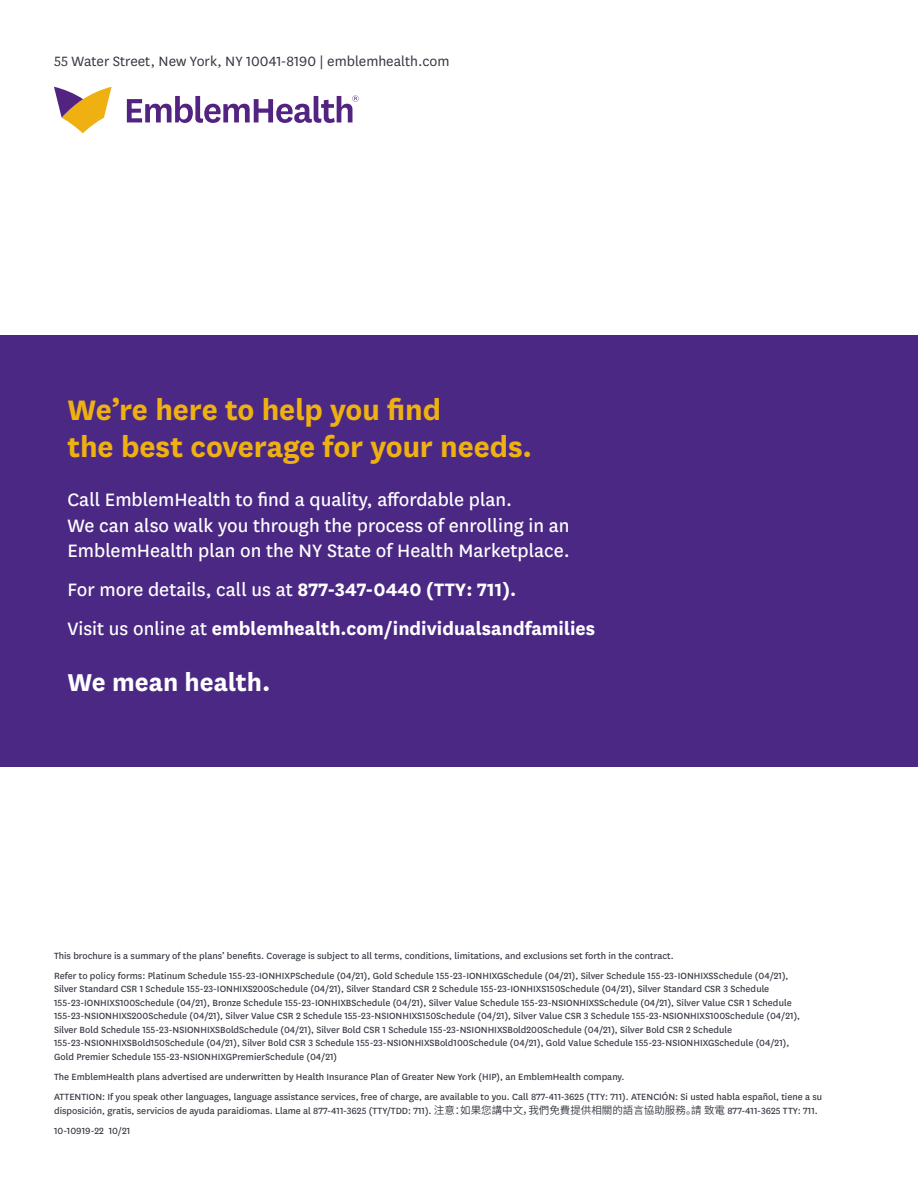
<style>
.page{position:relative;width:918px;height:1188px;background:#fff}
.page>*{position:absolute;margin:0;border:0;box-sizing:border-box;transform-origin:0 0}
.t1{font:700 33px/37.5px "National";letter-spacing:-.005em;color:#eeb111}
.t2{font:700 28.5px "National";color:#fff}
.t3{font:21px/25.5px "National";color:#fff}
.t4{font:700 21px/39px "National";color:#fff}
.t5{font:15.75px "National";color:#343741}
.t6{font:10.5px/13.5px "National";color:#343741}
.s1{font-weight:400}
.s2{font-family:"Noto Sans CJ Ksc";font-weight:600}
</style>
<div class="page">
<div style="left:0;top:335px;width:918px;height:432px;background:#4b2884"></div>
<svg style="left:54px;top:87px;width:58px;height:46px"></svg>
<svg style="left:127px;top:95px;width:232px;height:28px"></svg>
<h3 class="t5" style="left:54px;top:51px;width:397px">55 Water Street, New York, NY 10041-8190 | emblemhealth.com</h3>
<h1 class="t1" style="left:68px;top:389px;width:466px">We’re here to help you find<br>the best coverage for your needs.</h1>
<h3 class="t3" style="left:68px;top:486px;width:504px">Call EmblemHealth to find a quality, affordable plan.<br>We can also walk you through the process of enrolling in an<br>EmblemHealth plan on the NY State of Health Marketplace.</h3>
<h3 class="t4" style="left:68px;top:569px;width:529px"><span class="s1">For more details, call us at</span> 877-347-0440 (TTY: 711).<br><span class="s1">Visit us online at</span> emblemhealth.com/individualsandfamilies</h3>
<h2 class="t2" style="left:68px;top:662px;width:205px">We mean health.</h2>
<p class="t6" style="left:54px;top:945px;width:736px;line-height:20.2px">This brochure is a summary of the plans’ benefits. Coverage is subject to all terms, conditions, limitations, and exclusions set forth in the contract.<br>Refer to policy forms: Platinum Schedule 155-23-IONHIXPSchedule (04/21), Gold Schedule 155-23-IONHIXGSchedule (04/21), Silver Schedule 155-23-IONHIXSSchedule (04/21),</p>
<p class="t6" style="left:54px;top:982px;width:748px">Silver Standard CSR 1 Schedule 155-23-IONHIXS200Schedule (04/21), Silver Standard CSR 2 Schedule 155-23-IONHIXS150Schedule (04/21), Silver Standard CSR 3 Schedule 155-23-IONHIXS100Schedule (04/21), Bronze Schedule 155-23-IONHIXBSchedule (04/21), Silver Value Schedule 155-23-NSIONHIXSSchedule (04/21), Silver Value CSR 1 Schedule 155-23-NSIONHIXS200Schedule (04/21), Silver Value CSR 2 Schedule 155-23-NSIONHIXS150Schedule (04/21), Silver Value CSR 3 Schedule 155-23-NSIONHIXS100Schedule (04/21), Silver Bold Schedule 155-23-NSIONHIXSBoldSchedule (04/21), Silver Bold CSR 1 Schedule 155-23-NSIONHIXSBold200Schedule (04/21), Silver Bold CSR 2 Schedule 155-23-NSIONHIXSBold150Schedule (04/21), Silver Bold CSR 3 Schedule 155-23-NSIONHIXSBold100Schedule (04/21), Gold Value Schedule 155-23-NSIONHIXGSchedule (04/21), Gold Premier Schedule 155-23-NSIONHIXGPremierSchedule (04/21)</p>
<p class="t6" style="left:54px;top:1066px;width:770px;line-height:20.2px">The EmblemHealth plans advertised are underwritten by Health Insurance Plan of Greater New York (HIP), an EmblemHealth company.<br>ATTENTION: If you speak other languages, language assistance services, free of charge, are available to you. Call 877-411-3625 (TTY: 711). ATENCIÓN: Si usted habla español, tiene a su</p>
<p class="t6" style="left:54px;top:1100px;width:765px;line-height:20.2px">disposición, gratis, servicios de ayuda paraidiomas. Llame al 877-411-3625 (TTY/TDD: 711). <span class="s2">注意：如果您講中文，我們免費提供相關的語言協助服務。請 致電</span> 877-411-3625 TTY: 711.<br>10-10919-22 10/21</p>
</div>
